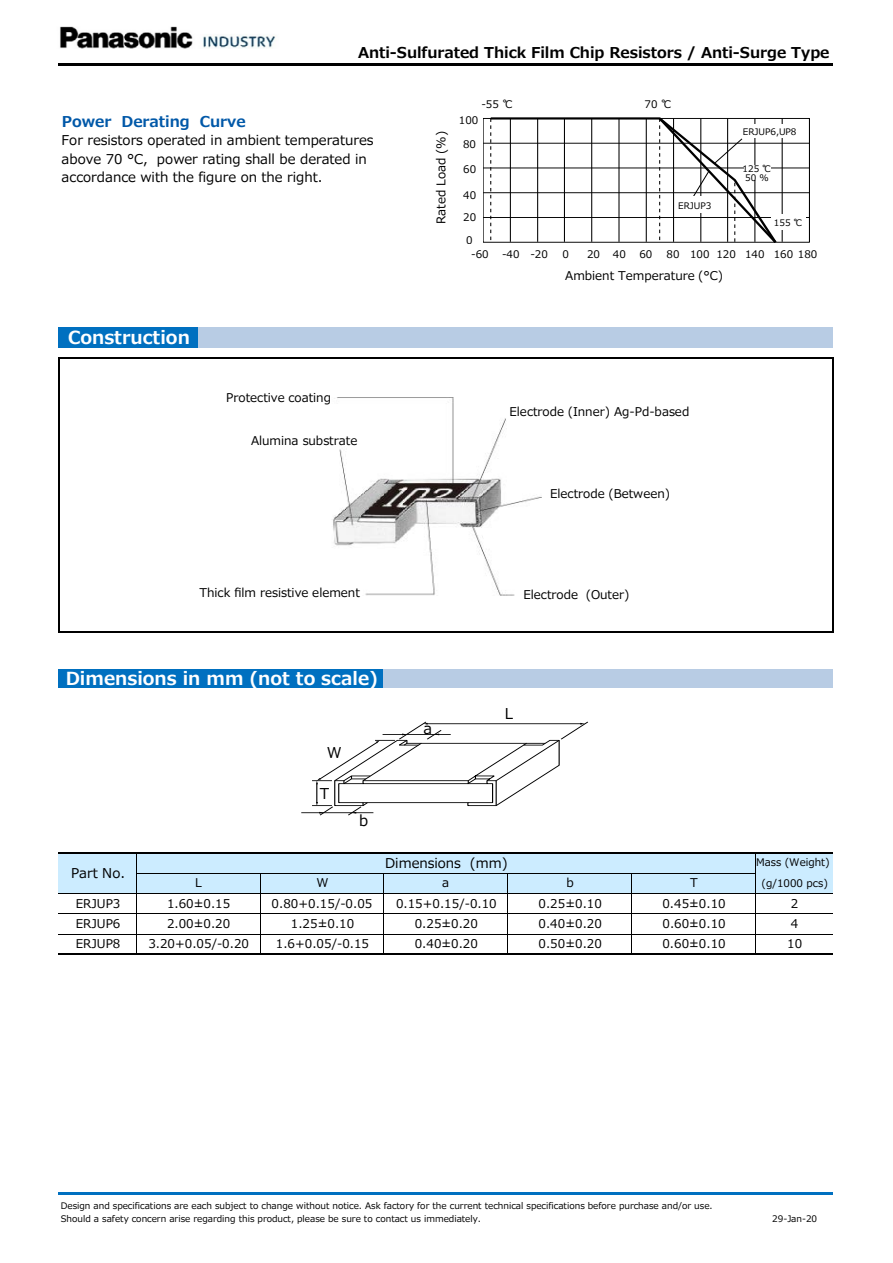
<style>
.page{position:relative;width:893px;height:1263px;background:#fff}
.page>*{position:absolute;margin:0;border:0;box-sizing:border-box;transform-origin:0 0}
.t1{font:700 18px "Meiryo UI";color:#fff}
.t2{font:700 15px "Meiryo UI";letter-spacing:-.005em;color:#000}
.t3{font:700 15px "Meiryo UI";letter-spacing:-.005em;color:#0058a8}
.t4{font:15px "Meiryo UI";color:#000}
.t5{font:13.5px "Meiryo UI";color:#000}
.t6{font:12px "Meiryo UI";letter-spacing:.005em;color:#000}
.t7{font:10.5px "Meiryo UI";color:#000}
.t8{font:9px "Meiryo UI";color:#000}
</style>
<div class="page">
<div style="left:59px;top:328px;width:139px;height:20px;background:#0070c0"></div>
<div style="left:198px;top:328px;width:635px;height:20px;background:#b8cce4"></div>
<div style="left:59px;top:669px;width:325px;height:19px;background:#0070c0"></div>
<div style="left:384px;top:669px;width:449px;height:19px;background:#b8cce4"></div>
<div style="left:59px;top:853px;width:774px;height:41px;background:#ccecff"></div>
<hr style="left:58px;top:357px;width:1px;height:276px;background:#000">
<hr style="left:832px;top:359px;width:1px;height:274px;background:#000">
<hr style="left:136px;top:853px;width:1px;height:101px;background:#000">
<hr style="left:755px;top:853px;width:1px;height:101px;background:#000">
<hr style="left:260px;top:873px;width:1px;height:81px;background:#000">
<hr style="left:384px;top:873px;width:1px;height:81px;background:#000">
<hr style="left:508px;top:873px;width:1px;height:81px;background:#000">
<hr style="left:631px;top:873px;width:1px;height:81px;background:#000">
<hr style="left:59px;top:63px;width:774px;height:3px;background:#000">
<hr style="left:59px;top:357px;width:774px;height:2px;background:#000">
<hr style="left:59px;top:632px;width:774px;height:1px;background:#000">
<hr style="left:59px;top:852px;width:774px;height:1px;background:#000">
<hr style="left:136px;top:873px;width:619px;height:1px;background:#000">
<hr style="left:59px;top:893px;width:774px;height:1px;background:#000">
<hr style="left:59px;top:914px;width:774px;height:1px;background:#000">
<hr style="left:59px;top:934px;width:774px;height:1px;background:#000">
<hr style="left:59px;top:954px;width:774px;height:1px;background:#000">
<hr style="left:59px;top:1192px;width:774px;height:2px;background:#0070c0">
<hr style="left:782px;top:118px;width:1px;height:124px;background:#000">
<hr style="left:483px;top:143px;width:326px;height:1px;background:#000">
<hr style="left:483px;top:168px;width:326px;height:1px;background:#000">
<hr style="left:483px;top:192px;width:326px;height:1px;background:#000">
<hr style="left:483px;top:217px;width:326px;height:1px;background:#000">
<svg style="left:488px;top:118px;width:291px;height:125px"></svg>
<div style="left:771px;top:214px;width:34px;height:16px;background:#fff"></div>
<hr style="left:301px;top:812px;width:72px;height:1px;background:#000">
<svg style="left:312px;top:722px;width:276px;height:93px"></svg>
<img style="left:332px;top:398px;width:210px;height:198px">
<div style="left:676px;top:197px;width:38px;height:16px;background:#fff"></div>
<div style="left:734px;top:124px;width:71px;height:14px;background:#fff"></div>
<div style="left:744px;top:165px;width:27px;height:15px;background:#fff"></div>
<img style="left:60px;top:26px;width:216px;height:23px">
<p class="t2" style="left:358px;top:42px;width:473px">Anti-Sulfurated Thick Film Chip Resistors / Anti-Surge Type</p>
<p class="t3" style="left:62px;top:111px;width:185px">Power Derating Curve</p>
<p class="t5" style="left:62px;top:130px;width:313px">For resistors operated in ambient temperatures</p>
<p class="t5" style="left:62px;top:149px;width:307px">above 70 °C, power rating shall be derated in</p>
<p class="t5" style="left:62px;top:168px;width:262px">accordance with the figure on the right.</p>
<p class="t1" style="left:68px;top:325px;width:123px">Construction</p>
<p class="t6" style="left:226px;top:389px;width:106px">Protective coating</p>
<p class="t6" style="left:251px;top:432px;width:108px">Alumina substrate</p>
<p class="t6" style="left:433px;top:224px;width:95px;rotate:-90deg">Rated Load (%)</p>
<p class="t7" style="left:481px;top:97px;width:33px">-55 ℃</p>
<p class="t7" style="left:645px;top:97px;width:28px">70 ℃</p>
<p class="t7" style="left:459px;top:113px;width:21px">100</p>
<p class="t7" style="left:463px;top:136px;width:14px">80</p>
<p class="t7" style="left:463px;top:162px;width:14px">60</p>
<p class="t7" style="left:463px;top:210px;width:14px">20</p>
<p class="t7" style="left:463px;top:188px;width:14px">40</p>
<p class="t7" style="left:466px;top:233px;width:8px">0</p>
<p class="t8" style="left:678px;top:199px;width:35px">ERJUP3</p>
<p class="t8" style="left:743px;top:125px;width:55px">ERJUP6,UP8</p>
<p class="t8" style="left:743px;top:162px;width:30px">125 ℃</p>
<p class="t8" style="left:745px;top:171px;width:25px">50 %</p>
<p class="t8" style="left:774px;top:217px;width:30px">155 ℃</p>
<p class="t7" style="left:667px;top:247px;width:14px">80</p>
<p class="t7" style="left:690px;top:247px;width:21px">100</p>
<p class="t7" style="left:745px;top:247px;width:21px">140</p>
<p class="t7" style="left:798px;top:247px;width:21px">180</p>
<p class="t7" style="left:502px;top:247px;width:19px">-40</p>
<p class="t7" style="left:716px;top:247px;width:21px">120</p>
<p class="t7" style="left:774px;top:247px;width:21px">160</p>
<p class="t7" style="left:471px;top:247px;width:19px">-60</p>
<p class="t7" style="left:613px;top:247px;width:14px">40</p>
<p class="t7" style="left:530px;top:247px;width:19px">-20</p>
<p class="t7" style="left:563px;top:247px;width:8px">0</p>
<p class="t7" style="left:587px;top:247px;width:14px">20</p>
<p class="t7" style="left:639px;top:247px;width:14px">60</p>
<p class="t6" style="left:565px;top:267px;width:159px">Ambient Temperature (°C)</p>
<p class="t6" style="left:510px;top:404px;width:181px">Electrode (Inner) Ag-Pd-based</p>
<p class="t6" style="left:550px;top:485px;width:121px">Electrode (Between)</p>
<p class="t6" style="left:199px;top:584px;width:162px">Thick film resistive element</p>
<p class="t6" style="left:523px;top:587px;width:108px">Electrode (Outer)</p>
<p class="t1" style="left:66px;top:665px;width:314px">Dimensions in mm (not to scale)</p>
<p class="t4" style="left:327px;top:742px;width:16px">W</p>
<p class="t4" style="left:320px;top:783px;width:11px">T</p>
<p class="t4" style="left:359px;top:810px;width:11px">b</p>
<p class="t4" style="left:423px;top:718px;width:10px">a</p>
<p class="t4" style="left:505px;top:703px;width:10px">L</p>
<p class="t5" style="left:71px;top:863px;width:56px">Part No.</p>
<p class="t6" style="left:195px;top:875px;width:8px">L</p>
<p class="t6" style="left:316px;top:875px;width:14px">W</p>
<p class="t5" style="left:385px;top:853px;width:124px">Dimensions (mm)</p>
<p class="t7" style="left:756px;top:855px;width:75px">Mass (Weight)</p>
<p class="t6" style="left:442px;top:875px;width:8px">a</p>
<p class="t6" style="left:566px;top:875px;width:9px">b</p>
<p class="t6" style="left:690px;top:875px;width:9px">T</p>
<p class="t7" style="left:762px;top:875px;width:68px">(g/1000 pcs)</p>
<p class="t6" style="left:76px;top:895px;width:46px">ERJUP3</p>
<p class="t6" style="left:167px;top:895px;width:65px">1.60±0.15</p>
<p class="t6" style="left:272px;top:895px;width:102px">0.80+0.15/-0.05</p>
<p class="t6" style="left:396px;top:895px;width:102px">0.15+0.15/-0.10</p>
<p class="t6" style="left:539px;top:895px;width:65px">0.25±0.10</p>
<p class="t6" style="left:662px;top:895px;width:65px">0.45±0.10</p>
<p class="t6" style="left:791px;top:895px;width:9px">2</p>
<p class="t6" style="left:76px;top:915px;width:46px">ERJUP6</p>
<p class="t6" style="left:167px;top:915px;width:65px">2.00±0.20</p>
<p class="t6" style="left:291px;top:915px;width:65px">1.25±0.10</p>
<p class="t6" style="left:415px;top:915px;width:65px">0.25±0.20</p>
<p class="t6" style="left:539px;top:915px;width:65px">0.40±0.20</p>
<p class="t6" style="left:662px;top:915px;width:65px">0.60±0.10</p>
<p class="t6" style="left:791px;top:915px;width:9px">4</p>
<p class="t6" style="left:76px;top:936px;width:46px">ERJUP8</p>
<p class="t6" style="left:148px;top:936px;width:102px">3.20+0.05/-0.20</p>
<p class="t6" style="left:276px;top:936px;width:95px">1.6+0.05/-0.15</p>
<p class="t6" style="left:415px;top:936px;width:65px">0.40±0.20</p>
<p class="t6" style="left:539px;top:936px;width:65px">0.50±0.20</p>
<p class="t6" style="left:662px;top:936px;width:65px">0.60±0.10</p>
<p class="t6" style="left:787px;top:936px;width:17px">10</p>
<p class="t8" style="left:61px;top:1199px;width:653px">Design and specifications are each subject to change without notice. Ask factory for the current technical specifications before purchase and/or use.</p>
<p class="t8" style="left:61px;top:1212px;width:422px">Should a safety concern arise regarding this product, please be sure to contact us immediately.</p>
<p class="t8" style="left:772px;top:1212px;width:47px">29-Jan-20</p>
</div>
